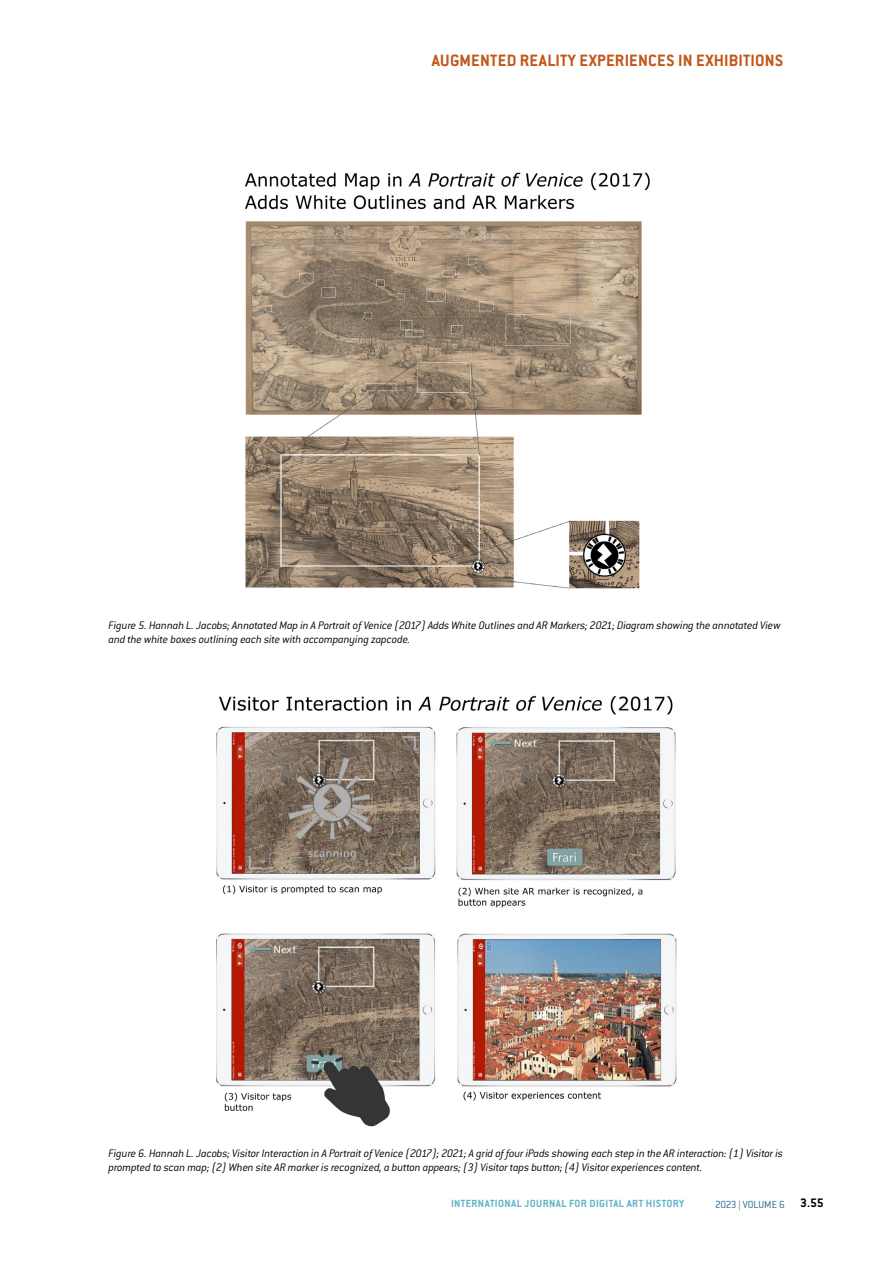
<style>
.page{position:relative;width:893px;height:1263px;background:#fff}
.page>*{position:absolute;margin:0;border:0;box-sizing:border-box;transform-origin:0 0}
.t1{font:700 18px "Conduit ITC";letter-spacing:.015em;color:#c25718}
.t2{font:italic 12px/14.4px "Conduit ITC Light";letter-spacing:-.015em;color:#000}
.t3{font:700 11.4px "Conduit ITC";letter-spacing:.035em;color:#61b4c7}
.t4{font:11.25px "Conduit ITC Light";letter-spacing:-.015em;color:#23658e}
.s1{font-family:"Times New Roman"}
.s2{font-family:"Conduit ITC";font-weight:700;font-size:13.5px;color:#000}
</style>
<div class="page">
<img style="left:216px;top:695px;width:461px;height:432px">
<img style="left:245px;top:172px;width:405px;height:417px">
<h1 class="t1" style="left:432px;top:49px;width:353px">AUGMENTED REALITY EXPERIENCES IN EXHIBITIONS</h1>
<p class="t2" style="left:109px;top:618px;width:674px">Figure 5. Hannah L. Jacobs; Annotated Map in A Portrait of Venice (2017) Adds White Outlines and AR Markers; 2021; Diagram showing the annotated View and the white boxes outlining each site with accompanying zapcode.</p>
<p class="t2" style="left:109px;top:1146px;width:676px">Figure 6. Hannah L. Jacobs; Visitor Interaction in A Portrait of Venice (2017); 2021; A grid of four iPads showing each step in the AR interaction: (1) Visitor is prompted to scan map; (2) When site AR marker is recognized, a button appears; (3) Visitor taps button; (4) Visitor experiences content.</p>
<p class="t3" style="left:451px;top:1197px;width:235px">INTERNATIONAL JOURNAL FOR DIGITAL ART HISTORY</p>
<p class="t4" style="left:715px;top:1198px;width:110px">2023 <span class="s1">|</span> VOLUME 6 <span class="s2">3.55</span></p>
</div>
